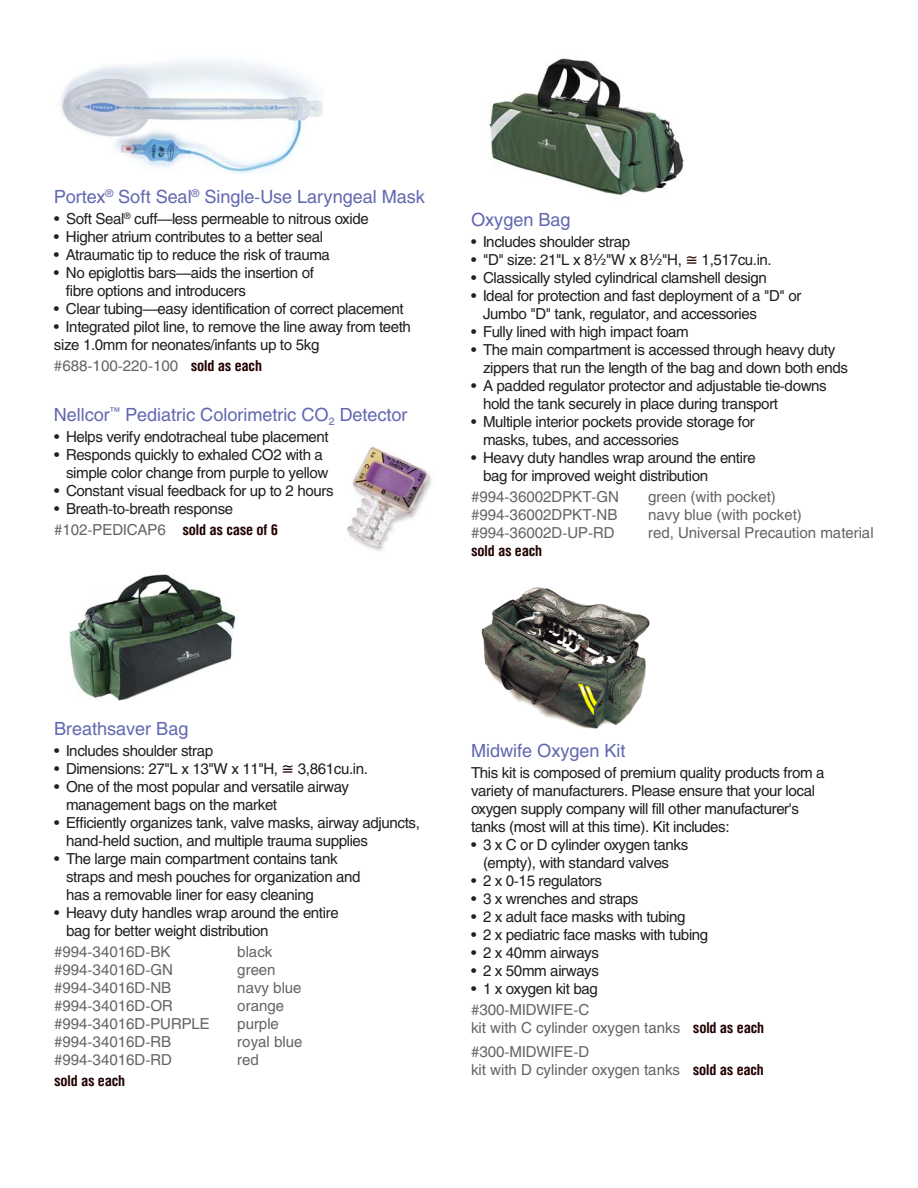
<style>
.page{position:relative;width:918px;height:1188px;background:#fff}
.page>*{position:absolute;margin:0;border:0;box-sizing:border-box;transform-origin:0 0}
.t1{font:18px "Helios";color:#6268b0}
.t2{font:15px/18px "Helios";letter-spacing:-.025em;color:#231f20}
.t3{font:15px/18px "Helios";color:#656565}
.t4{font:700 15px "Helios Cond";letter-spacing:-.01em;color:#210001}
.s1{font-family:"Helios Cond";font-weight:700;color:#210001}
.s2{color:#656565}
.s3{font-family:"DejaVu Sans"}
.s4{font-family:"DejaVu Sans";color:#210001}
</style>
<div class="page">
<img style="left:347px;top:446px;width:85px;height:105px">
<img style="left:60px;top:60px;width:264px;height:114px">
<img style="left:69px;top:574px;width:167px;height:127px">
<img style="left:489px;top:58px;width:195px;height:138px">
<img style="left:481px;top:587px;width:169px;height:142px">
<p class="t1" style="left:54px;top:186px;width:373px">Portex<sup>®</sup> Soft Seal<sup>®</sup> Single-Use Laryngeal Mask</p>
<p class="t2" style="left:54px;top:210px;width:316px">• Soft Seal<sup>®</sup> cuff—less permeable to nitrous oxide</p>
<p class="t2" style="left:54px;top:228px;width:271px">• Higher atrium contributes to a better seal</p>
<p class="t2" style="left:54px;top:246px;width:278px">• Atraumatic tip to reduce the risk of trauma</p>
<p class="t2" style="left:66px;top:264px;width:250px;text-indent:-12px">• No epiglottis bars—aids the insertion of fibre options and introducers</p>
<p class="t2" style="left:54px;top:300px;width:351px">• Clear tubing—easy identification of correct placement</p>
<p class="t2" style="left:54px;top:318px;width:359px">• Integrated pilot line, to remove the line away from teeth size 1.0mm for neonates/infants up to 5kg</p>
<p class="t3" style="left:54px;top:357px;width:209px">#688-100-220-100 <span class="s1">sold as each</span></p>
<p class="t1" style="left:54px;top:403px;width:355px">Nellcor<sup>™</sup> Pediatric Colorimetric CO<sub>2</sub> Detector</p>
<p class="t2" style="left:54px;top:427px;width:276px">• Helps verify endotracheal tube placement</p>
<p class="t2" style="left:66px;top:445px;width:264px;text-indent:-12px">• Responds quickly to exhaled CO2 with a simple color change from purple to yellow</p>
<p class="t2" style="left:54px;top:481px;width:281px">• Constant visual feedback for up to 2 hours</p>
<p class="t2" style="left:54px;top:498px;width:226px;line-height:21px">• Breath-to-breath response <span class="s2">#102-PEDICAP6</span> <span class="s1">sold as case of 6</span></p>
<p class="t1" style="left:471px;top:208px;width:101px">Oxygen Bag</p>
<p class="t2" style="left:471px;top:232px;width:161px">• Includes shoulder strap</p>
<p class="t2" style="left:471px;top:250px;width:302px">• "D" size: 21"L x 8<span class="s3">½</span>"W x 8<span class="s3">½</span>"H, <span class="s4">≅</span> 1,517cu.in.</p>
<p class="t2" style="left:471px;top:268px;width:297px">• Classically styled cylindrical clamshell design</p>
<p class="t2" style="left:483px;top:286px;width:320px;text-indent:-12px">• Ideal for protection and fast deployment of a "D" or<br>Jumbo "D" tank, regulator, and accessories</p>
<p class="t2" style="left:471px;top:322px;width:219px">• Fully lined with high impact foam</p>
<p class="t2" style="left:483px;top:340px;width:367px;text-indent:-12px">• The main compartment is accessed through heavy duty zippers that run the length of the bag and down both ends</p>
<p class="t2" style="left:483px;top:376px;width:345px;text-indent:-12px">• A padded regulator protector and adjustable tie-downs hold the tank securely in place during transport</p>
<p class="t2" style="left:483px;top:412px;width:273px;text-indent:-12px">• Multiple interior pockets provide storage for masks, tubes, and accessories</p>
<p class="t2" style="left:483px;top:448px;width:274px;text-indent:-12px">• Heavy duty handles wrap around the entire bag for improved weight distribution</p>
<p class="t3" style="left:471px;top:487px;width:150px">#994-36002DPKT-GN</p>
<p class="t3" style="left:648px;top:487px;width:129px">green (with pocket)</p>
<p class="t3" style="left:471px;top:505px;width:148px">#994-36002DPKT-NB</p>
<p class="t3" style="left:648px;top:505px;width:155px">navy blue (with pocket)</p>
<p class="t3" style="left:471px;top:523px;width:145px">#994-36002D-UP-RD</p>
<p class="t3" style="left:648px;top:523px;width:227px">red, Universal Precaution material</p>
<p class="t4" style="left:471px;top:541px;width:73px">sold as each</p>
<p class="t1" style="left:54px;top:718px;width:136px">Breathsaver Bag</p>
<p class="t2" style="left:54px;top:741px;width:161px">• Includes shoulder strap</p>
<p class="t2" style="left:54px;top:759px;width:316px">• Dimensions: 27"L x 13"W x 11"H, <span class="s4">≅</span> 3,861cu.in.</p>
<p class="t2" style="left:66px;top:777px;width:285px;text-indent:-12px">• One of the most popular and versatile airway management bags on the market</p>
<p class="t2" style="left:66px;top:813px;width:356px;text-indent:-12px">• Efficiently organizes tank, valve masks, airway adjuncts, hand-held suction, and multiple trauma supplies</p>
<p class="t2" style="left:66px;top:849px;width:296px;text-indent:-12px">• The large main compartment contains tank straps and mesh pouches for organization and has a removable liner for easy cleaning</p>
<p class="t2" style="left:66px;top:903px;width:274px;text-indent:-12px">• Heavy duty handles wrap around the entire bag for better weight distribution</p>
<p class="t3" style="left:54px;top:942px;width:118px">#994-34016D-BK</p>
<p class="t3" style="left:237px;top:942px;width:37px">black</p>
<p class="t3" style="left:54px;top:960px;width:120px">#994-34016D-GN</p>
<p class="t3" style="left:237px;top:960px;width:40px">green</p>
<p class="t3" style="left:54px;top:978px;width:119px">#994-34016D-NB</p>
<p class="t3" style="left:237px;top:978px;width:66px">navy blue</p>
<p class="t3" style="left:54px;top:996px;width:121px">#994-34016D-OR</p>
<p class="t3" style="left:237px;top:996px;width:48px">orange</p>
<p class="t3" style="left:54px;top:1014px;width:157px">#994-34016D-PURPLE</p>
<p class="t3" style="left:237px;top:1014px;width:43px">purple</p>
<p class="t3" style="left:54px;top:1032px;width:119px">#994-34016D-RB</p>
<p class="t3" style="left:237px;top:1032px;width:66px">royal blue</p>
<p class="t3" style="left:54px;top:1050px;width:119px">#994-34016D-RD</p>
<p class="t3" style="left:237px;top:1050px;width:23px">red</p>
<p class="t4" style="left:54px;top:1071px;width:73px">sold as each</p>
<p class="t1" style="left:471px;top:740px;width:156px">Midwife Oxygen Kit</p>
<p class="t2" style="left:471px;top:764px;width:355px">This kit is composed of premium quality products from a variety of manufacturers. Please ensure that your local oxygen supply company will fill other manufacturer's tanks (most will at this time). Kit includes:</p>
<p class="t2" style="left:471px;top:836px;width:219px;text-align:center">• 3 x C or D cylinder oxygen tanks (empty), with standard valves</p>
<p class="t2" style="left:471px;top:872px;width:133px">• 2 x 0-15 regulators</p>
<p class="t2" style="left:471px;top:890px;width:169px">• 3 x wrenches and straps</p>
<p class="t2" style="left:471px;top:908px;width:216px">• 2 x adult face masks with tubing</p>
<p class="t2" style="left:471px;top:926px;width:239px">• 2 x pediatric face masks with tubing</p>
<p class="t2" style="left:471px;top:944px;width:130px">• 2 x 40mm airways</p>
<p class="t2" style="left:471px;top:962px;width:130px">• 2 x 50mm airways</p>
<p class="t2" style="left:471px;top:980px;width:129px">• 1 x oxygen kit bag</p>
<p class="t3" style="left:471px;top:1001px;width:295px">#300-MIDWIFE-C<br>kit with C cylinder oxygen tanks <span class="s1">sold as each</span></p>
<p class="t3" style="left:471px;top:1043px;width:294px">#300-MIDWIFE-D<br>kit with D cylinder oxygen tanks <span class="s1">sold as each</span></p>
</div>
